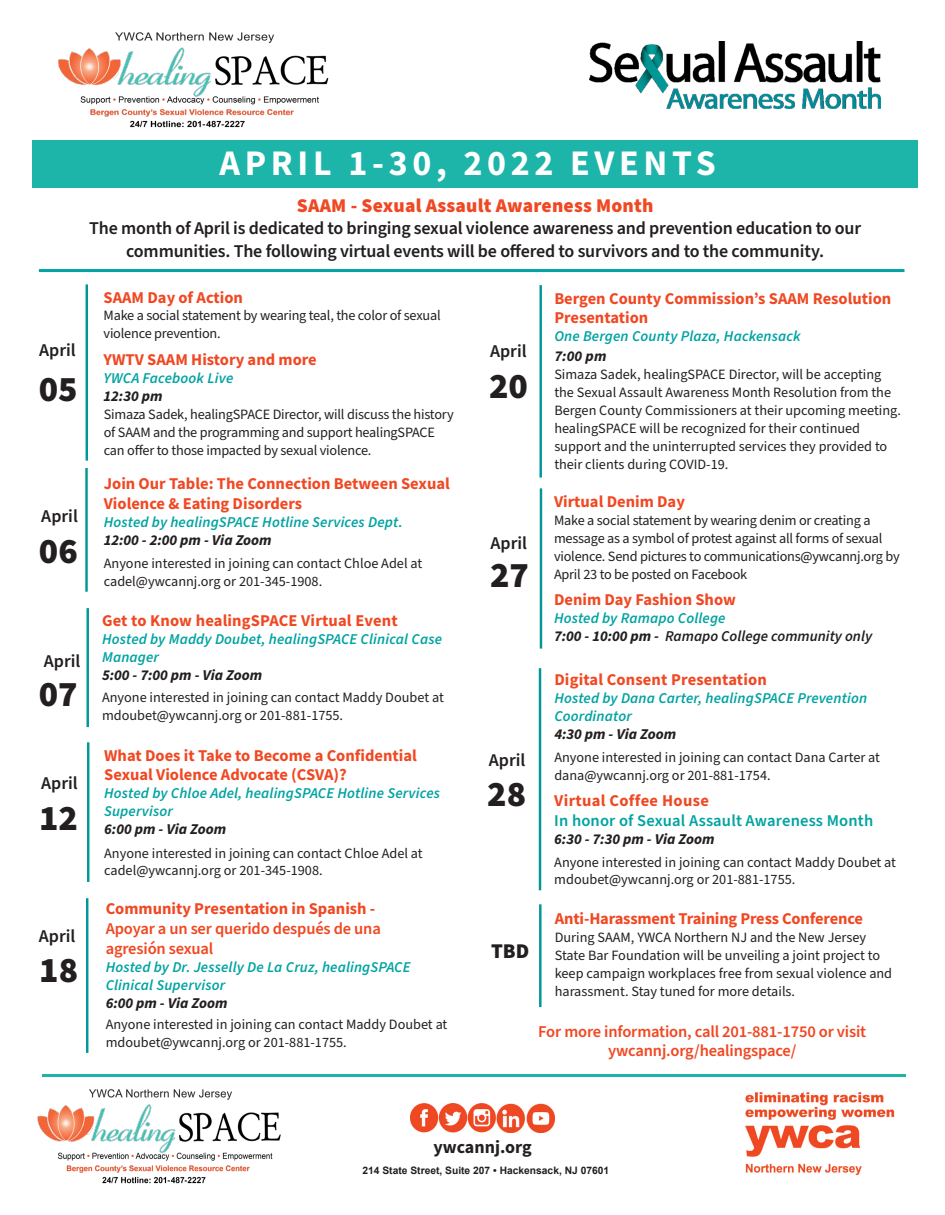
<style>
.page{position:relative;width:945px;height:1215px;background:#fff}
.page>*{position:absolute;margin:0;border:0;box-sizing:border-box;transform-origin:0 0}
.t1{font:700 36px "Source Sans Pro";letter-spacing:.13em;color:#fff}
.t2{font:900 36px "Source Sans Pro";color:#231f20}
.t3{font:900 21px "Source Sans Pro";color:#231f20}
.t4{font:900 19.5px "Source Sans Pro";letter-spacing:.01em;color:#f04822}
.t5{font:600 18px/22.5px "Source Sans Pro";letter-spacing:-.01em;color:#231f20;text-align:center}
.t6{font:700 18px "Source Sans Pro";color:#231f20}
.t7{font:700 16.5px/19.8px "Source Sans Pro";color:#f04822}
.t8{font:600 16.5px/19.8px "Source Sans Pro";letter-spacing:-.01em;color:#f04822;text-align:center}
.t9{font:600 16.5px "Source Sans Pro";letter-spacing:.01em;color:#00a3a2}
.t10{font:700 16.5px "Source Sans Pro";letter-spacing:.02em;color:#f04822}
.t11{font:italic 600 15px/18px "Source Sans Pro";letter-spacing:.01em;color:#00a3a2}
.t12{font:italic 600 15px/18px "Source Sans Pro";color:#231f20}
.t13{font:italic 700 15px "Source Sans Pro";color:#231f20}
.t14{font:14.25px/18px "Source Sans Pro";color:#231f20}
.t15{font:700 10.35px "Arial";color:#231f20}
.s1{font-weight:700;color:#231f20}
.s2{color:#00a3a2}
.s3{font-weight:700}
</style>
<div class="page">
<div style="left:32px;top:140px;width:886px;height:47px;background:#1db5aa"></div>
<hr style="left:87px;top:742px;width:2px;height:140px;background:#009897">
<hr style="left:42px;top:1074px;width:864px;height:3px;background:#1db5aa">
<hr style="left:87px;top:608px;width:2px;height:119px;background:#009897">
<hr style="left:539px;top:668px;width:2px;height:222px;background:#009897">
<hr style="left:540px;top:488px;width:2px;height:161px;background:#009897">
<hr style="left:86px;top:898px;width:2px;height:155px;background:#009897">
<img style="left:745px;top:1092px;width:150px;height:84px">
<img style="left:37px;top:1089px;width:244px;height:95px">
<img style="left:411px;top:1103px;width:144px;height:29px">
<hr style="left:85px;top:468px;width:3px;height:124px;background:#009897">
<img style="left:589px;top:41px;width:292px;height:67px">
<img style="left:58px;top:32px;width:271px;height:96px">
<hr style="left:39px;top:269px;width:866px;height:3px;background:#00a3a2">
<hr style="left:86px;top:284px;width:2px;height:177px;background:#009897">
<hr style="left:539px;top:285px;width:3px;height:193px;background:#009897">
<hr style="left:539px;top:904px;width:3px;height:103px;background:#009897">
<p class="t1" style="left:219px;top:138px;width:498px">APRIL 1-30, 2022 EVENTS</p>
<p class="t5" style="left:39px;top:340px;width:38px">April</p>
<p class="t2" style="left:39px;top:365px;width:40px">05</p>
<p class="t4" style="left:297px;top:192px;width:358px">SAAM - Sexual Assault Awareness Month</p>
<p class="t5" style="left:89px;top:217px;width:774px">The month of April is dedicated to bringing sexual violence awareness and prevention education to our communities. The following virtual events will be offered to survivors and to the community.</p>
<p class="t7" style="left:104px;top:288px;width:141px">SAAM Day of Action</p>
<p class="t14" style="left:104px;top:307px;width:339px">Make a social statement by wearing teal, the color of sexual violence prevention.</p>
<p class="t7" style="left:104px;top:350px;width:215px">YWTV SAAM History and more</p>
<p class="t11" style="left:104px;top:370px;width:131px">YWCA Facebook Live<br><span class="s1">12:30 pm</span></p>
<p class="t14" style="left:104px;top:406px;width:351px">Simaza Sadek, healingSPACE Director, will discuss the history of SAAM and the programming and support healingSPACE can offer to those impacted by sexual violence.</p>
<p class="t5" style="left:490px;top:340px;width:38px">April</p>
<p class="t2" style="left:489px;top:361px;width:40px">20</p>
<p class="t7" style="left:554px;top:288px;width:339px">Bergen County Commission’s SAAM Resolution<br>Presentation</p>
<p class="t11" style="left:554px;top:327px;width:248px;line-height:19.8px">One Bergen County Plaza, Hackensack<br><span class="s1">7:00 pm</span></p>
<p class="t14" style="left:554px;top:366px;width:348px">Simaza Sadek, healingSPACE Director, will be accepting the Sexual Assault Awareness Month Resolution from the Bergen County Commissioners at their upcoming meeting. healingSPACE will be recognized for their continued support and the uninterrupted services they provided to their clients during COVID-19.</p>
<p class="t5" style="left:41px;top:505px;width:38px">April</p>
<p class="t2" style="left:39px;top:527px;width:40px">06</p>
<p class="t5" style="left:44px;top:650px;width:38px">April</p>
<p class="t2" style="left:39px;top:669px;width:40px">07</p>
<p class="t7" style="left:104px;top:474px;width:348px">Join Our Table: The Connection Between Sexual<br>Violence &amp; Eating Disorders</p>
<p class="t11" style="left:104px;top:514px;width:300px">Hosted by healingSPACE Hotline Services Dept.<br><span class="s1">12:00 - 2:00 pm - Via Zoom</span></p>
<p class="t14" style="left:104px;top:555px;width:320px">Anyone interested in joining can contact Chloe Adel at cadel@ywcannj.org or 201-345-1908.</p>
<p class="t7" style="left:102px;top:611px;width:297px">Get to Know healingSPACE Virtual Event</p>
<p class="t11" style="left:102px;top:631px;width:342px">Hosted by Maddy Doubet, healingSPACE Clinical Case<br>Manager<br><span class="s1">5:00 - 7:00 pm - Via Zoom</span></p>
<p class="t14" style="left:102px;top:689px;width:343px">Anyone interested in joining can contact Maddy Doubet at mdoubet@ywcannj.org or 201-881-1755.</p>
<p class="t5" style="left:490px;top:532px;width:38px">April</p>
<p class="t2" style="left:490px;top:550px;width:40px">27</p>
<p class="t7" style="left:104px;top:745px;width:314px">What Does it Take to Become a Confidential<br>Sexual Violence Advocate (CSVA)?</p>
<p class="t11" style="left:104px;top:785px;width:337px">Hosted by Chloe Adel, healingSPACE Hotline Services<br>Supervisor<br><span class="s1">6:00 pm - Via Zoom</span></p>
<p class="t14" style="left:104px;top:845px;width:320px;line-height:17.1px">Anyone interested in joining can contact Chloe Adel at cadel@ywcannj.org or 201-345-1908.</p>
<p class="t5" style="left:489px;top:750px;width:38px">April</p>
<p class="t5" style="left:41px;top:772px;width:38px">April</p>
<p class="t2" style="left:487px;top:769px;width:40px">28</p>
<p class="t2" style="left:39px;top:793px;width:40px">12</p>
<p class="t5" style="left:39px;top:925px;width:38px">April</p>
<p class="t2" style="left:39px;top:945px;width:40px">18</p>
<p class="t7" style="left:106px;top:899px;width:271px">Community Presentation in Spanish -</p>
<p class="t8" style="left:106px;top:919px;width:277px;text-align:left">Apoyar a un ser querido después de una agresión sexual</p>
<p class="t11" style="left:106px;top:958px;width:306px">Hosted by Dr. Jesselly De La Cruz, healingSPACE<br>Clinical Supervisor<br><span class="s1">6:00 pm - Via Zoom</span></p>
<p class="t14" style="left:106px;top:1017px;width:343px;line-height:17.1px">Anyone interested in joining can contact Maddy Doubet at mdoubet@ywcannj.org or 201-881-1755.</p>
<p class="t3" style="left:491px;top:937px;width:40px">TBD</p>
<p class="t7" style="left:554px;top:491px;width:132px">Virtual Denim Day</p>
<p class="t14" style="left:554px;top:511px;width:347px">Make a social statement by wearing denim or creating a message as a symbol of protest against all forms of sexual violence. Send pictures to communications@ywcannj.org by April 23 to be posted on Facebook</p>
<p class="t7" style="left:554px;top:589px;width:183px">Denim Day Fashion Show</p>
<p class="t12" style="left:554px;top:609px;width:320px"><span class="s2">Hosted by Ramapo College<br></span><span class="s3">7:00 - 10:00 pm -</span> Ramapo College community only</p>
<p class="t7" style="left:554px;top:669px;width:214px">Digital Consent Presentation</p>
<p class="t11" style="left:554px;top:689px;width:314px">Hosted by Dana Carter, healingSPACE Prevention<br>Coordinator<br><span class="s1">4:30 pm - Via Zoom</span></p>
<p class="t14" style="left:554px;top:749px;width:327px">Anyone interested in joining can contact Dana Carter at dana@ywcannj.org or 201-881-1754.</p>
<p class="t10" style="left:554px;top:790px;width:156px">Virtual Coffee House</p>
<p class="t9" style="left:554px;top:810px;width:320px">In honor of Sexual Assault Awareness Month</p>
<p class="t13" style="left:554px;top:829px;width:162px">6:30 - 7:30 pm - Via Zoom</p>
<p class="t14" style="left:554px;top:855px;width:343px;line-height:17.1px">Anyone interested in joining can contact Maddy Doubet at mdoubet@ywcannj.org or 201-881-1755.</p>
<p class="t7" style="left:555px;top:908px;width:310px">Anti-Harassment Training Press Conference</p>
<p class="t14" style="left:555px;top:929px;width:339px">During SAAM, YWCA Northern NJ and the New Jersey State Bar Foundation will be unveiling a joint project to keep campaign workplaces free from sexual violence and harassment. Stay tuned for more details.</p>
<p class="t8" style="left:538px;top:1022px;width:329px">For more information, call 201-881-1750 or visit ywcannj.org/healingspace/</p>
<p class="t6" style="left:434px;top:1135px;width:100px">ywcannj.org</p>
<p class="t15" style="left:362px;top:1163px;width:248px">214 State Street, Suite 207 • Hackensack, NJ 07601</p>
</div>
